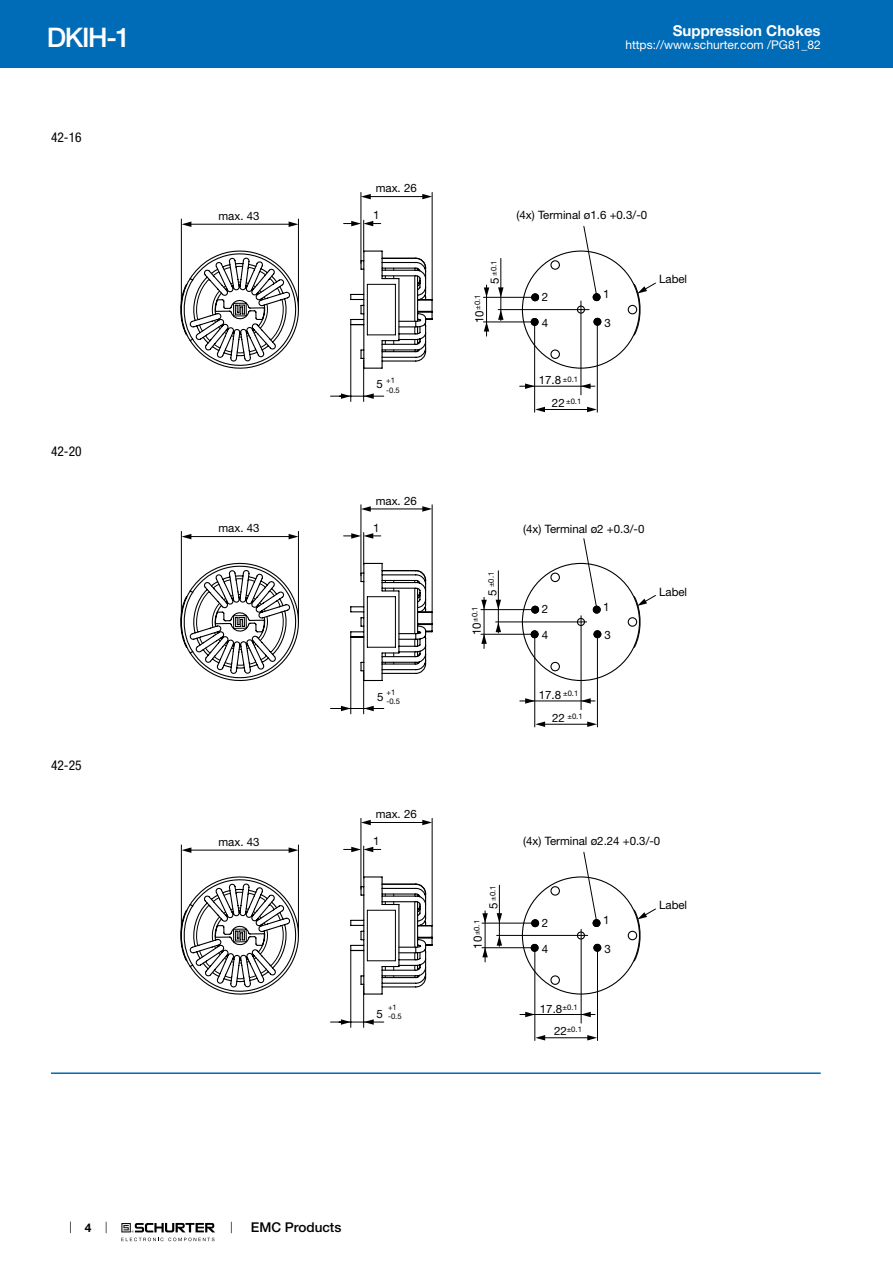
<style>
.page{position:relative;width:893px;height:1263px;background:#fff}
.page>*{position:absolute;margin:0;border:0;box-sizing:border-box;transform-origin:0 0}
.t1{font:500 27px "Helvetica Neue LT";color:#fff}
.t2{font:700 15px "Helvetica Neue LT";color:#fff}
.t3{font:condensed 13.5px "Helvetica Neue LT";color:#000}
.t4{font:500 13.5px "Helvetica Neue LT";color:#000}
.t5{font:12px "Helvetica Neue LT";color:#fff}
.t6{font:700 12px "Helvetica Neue LT";color:#000}
.t7{font:11.55px/22.4px "Helvetica Neue LT";color:#000}
.t8{font:7.65px/9.1px "Helvetica Neue LT";color:#000}
</style>
<div class="page">
<svg style="left:70px;top:1221px;width:1px;height:12px"></svg>
<svg style="left:121px;top:1223px;width:94px;height:18px"></svg>
<div style="left:0;top:0;width:893px;height:68px;background:#006bb6"></div>
<hr style="left:361px;top:192px;width:1px;height:71px;background:#000">
<hr style="left:432px;top:192px;width:1px;height:108px;background:#000">
<hr style="left:368px;top:196px;width:56px;height:1px;background:#000">
<svg style="left:181px;top:219px;width:417px;height:193px"></svg>
<hr style="left:520px;top:386px;width:75px;height:1px;background:#000">
<hr style="left:539px;top:409px;width:50px;height:1px;background:#000">
<svg style="left:581px;top:383px;width:10px;height:6px"></svg>
<svg style="left:587px;top:407px;width:10px;height:5px"></svg>
<svg style="left:525px;top:383px;width:10px;height:6px"></svg>
<svg style="left:535px;top:407px;width:10px;height:5px"></svg>
<svg style="left:289px;top:222px;width:9px;height:5px"></svg>
<svg style="left:182px;top:222px;width:9px;height:5px"></svg>
<svg style="left:422px;top:194px;width:10px;height:5px"></svg>
<svg style="left:361px;top:194px;width:10px;height:5px"></svg>
<svg style="left:344px;top:221px;width:37px;height:5px"></svg>
<svg style="left:330px;top:393px;width:21px;height:6px"></svg>
<svg style="left:364px;top:393px;width:10px;height:6px"></svg>
<svg style="left:180px;top:243px;width:476px;height:133px"></svg>
<hr style="left:351px;top:637px;width:1px;height:77px;background:#000">
<hr style="left:363px;top:672px;width:1px;height:42px;background:#000">
<hr style="left:346px;top:708px;width:38px;height:1px;background:#000">
<hr style="left:361px;top:505px;width:1px;height:71px;background:#000">
<hr style="left:432px;top:505px;width:1px;height:107px;background:#000">
<hr style="left:368px;top:509px;width:56px;height:1px;background:#000">
<svg style="left:181px;top:531px;width:407px;height:24px"></svg>
<svg style="left:289px;top:534px;width:9px;height:5px"></svg>
<svg style="left:182px;top:534px;width:9px;height:5px"></svg>
<svg style="left:422px;top:506px;width:10px;height:6px"></svg>
<svg style="left:361px;top:506px;width:10px;height:6px"></svg>
<svg style="left:344px;top:533px;width:37px;height:6px"></svg>
<svg style="left:330px;top:706px;width:21px;height:5px"></svg>
<svg style="left:364px;top:706px;width:10px;height:5px"></svg>
<hr style="left:581px;top:616px;width:1px;height:94px;background:#000">
<hr style="left:597px;top:636px;width:1px;height:91px;background:#000">
<hr style="left:534px;top:637px;width:1px;height:90px;background:#000">
<hr style="left:520px;top:701px;width:75px;height:1px;background:#000">
<hr style="left:539px;top:724px;width:50px;height:1px;background:#000">
<svg style="left:581px;top:698px;width:10px;height:6px"></svg>
<svg style="left:587px;top:721px;width:10px;height:6px"></svg>
<svg style="left:525px;top:698px;width:10px;height:6px"></svg>
<svg style="left:535px;top:721px;width:10px;height:6px"></svg>
<svg style="left:180px;top:555px;width:476px;height:134px"></svg>
<hr style="left:351px;top:950px;width:1px;height:77px;background:#000">
<hr style="left:363px;top:986px;width:1px;height:41px;background:#000">
<hr style="left:339px;top:1022px;width:45px;height:1px;background:#000">
<hr style="left:361px;top:818px;width:1px;height:71px;background:#000">
<hr style="left:432px;top:818px;width:1px;height:108px;background:#000">
<hr style="left:368px;top:822px;width:56px;height:1px;background:#000">
<svg style="left:181px;top:844px;width:407px;height:25px"></svg>
<svg style="left:289px;top:847px;width:9px;height:6px"></svg>
<svg style="left:182px;top:847px;width:9px;height:6px"></svg>
<svg style="left:422px;top:820px;width:10px;height:5px"></svg>
<svg style="left:361px;top:820px;width:10px;height:5px"></svg>
<svg style="left:344px;top:847px;width:37px;height:5px"></svg>
<svg style="left:330px;top:1019px;width:21px;height:6px"></svg>
<svg style="left:364px;top:1019px;width:10px;height:6px"></svg>
<svg style="left:180px;top:869px;width:476px;height:133px"></svg>
<hr style="left:581px;top:929px;width:1px;height:94px;background:#000">
<hr style="left:597px;top:950px;width:1px;height:90px;background:#000">
<hr style="left:535px;top:950px;width:1px;height:90px;background:#000">
<hr style="left:520px;top:1014px;width:75px;height:1px;background:#000">
<hr style="left:539px;top:1037px;width:50px;height:1px;background:#000">
<svg style="left:581px;top:1012px;width:10px;height:5px"></svg>
<svg style="left:587px;top:1035px;width:10px;height:5px"></svg>
<svg style="left:525px;top:1012px;width:10px;height:5px"></svg>
<svg style="left:535px;top:1035px;width:10px;height:5px"></svg>
<hr style="left:51px;top:1072px;width:770px;height:2px;background:#006bb6">
<h1 class="t1" style="left:47px;top:21px;width:85px">DKIH-1</h1>
<p class="t3" style="left:51px;top:130px;width:32px">42-16</p>
<p class="t3" style="left:51px;top:443px;width:32px">42-20</p>
<p class="t3" style="left:51px;top:757px;width:32px">42-25</p>
<p class="t6" style="left:85px;top:1220px;width:8px">4</p>
<p class="t2" style="left:673px;top:21px;width:149px">Suppression Chokes</p>
<p class="t5" style="left:625px;top:38px;width:197px">https://www.schurter.com /PG81_82</p>
<p class="t7" style="left:218px;top:205px;width:43px">max. 43</p>
<p class="t7" style="left:376px;top:177px;width:43px">max. 26</p>
<p class="t7" style="left:373px;top:204px;width:8px">1</p>
<p class="t7" style="left:516px;top:203px;width:132px">(4x) Terminal ø1.6 +0.3/-0</p>
<p class="t8" style="left:489px;top:276px;width:17px;rotate:-90deg">±0.1</p>
<p class="t7" style="left:483px;top:284px;width:8px;rotate:-90deg">5</p>
<p class="t7" style="left:659px;top:268px;width:30px">Label</p>
<p class="t8" style="left:473px;top:310px;width:17px;rotate:-90deg">±0.1</p>
<p class="t7" style="left:468px;top:323px;width:14px;rotate:-90deg">10</p>
<p class="t7" style="left:542px;top:286px;width:8px">2</p>
<p class="t7" style="left:542px;top:312px;width:8px">4</p>
<p class="t7" style="left:603px;top:283px;width:8px">1</p>
<p class="t7" style="left:605px;top:312px;width:8px">3</p>
<p class="t7" style="left:539px;top:369px;width:24px">17.8</p>
<p class="t8" style="left:386px;top:376px;width:15px">+1 -0.5</p>
<p class="t8" style="left:563px;top:374px;width:17px">±0.1</p>
<p class="t8" style="left:566px;top:396px;width:17px">±0.1</p>
<p class="t7" style="left:377px;top:373px;width:8px">5</p>
<p class="t7" style="left:552px;top:391px;width:14px">22</p>
<p class="t7" style="left:218px;top:517px;width:43px">max. 43</p>
<p class="t7" style="left:376px;top:489px;width:43px">max. 26</p>
<p class="t7" style="left:373px;top:516px;width:8px">1</p>
<p class="t7" style="left:523px;top:517px;width:123px">(4x) Terminal ø2 +0.3/-0</p>
<p class="t8" style="left:487px;top:587px;width:17px;rotate:-90deg">±0.1</p>
<p class="t7" style="left:481px;top:596px;width:8px;rotate:-90deg">5</p>
<p class="t7" style="left:659px;top:580px;width:30px">Label</p>
<p class="t8" style="left:470px;top:622px;width:17px;rotate:-90deg">±0.1</p>
<p class="t7" style="left:465px;top:635px;width:14px;rotate:-90deg">10</p>
<p class="t7" style="left:542px;top:598px;width:8px">2</p>
<p class="t7" style="left:542px;top:624px;width:8px">4</p>
<p class="t7" style="left:603px;top:595px;width:8px">1</p>
<p class="t7" style="left:605px;top:624px;width:8px">3</p>
<p class="t7" style="left:377px;top:686px;width:8px">5</p>
<p class="t8" style="left:386px;top:688px;width:15px">+1 -0.5</p>
<p class="t8" style="left:563px;top:689px;width:17px">±0.1</p>
<p class="t8" style="left:567px;top:712px;width:17px">±0.1</p>
<p class="t7" style="left:552px;top:684px;width:14px;text-indent:-13px">17.8<br>22</p>
<p class="t7" style="left:218px;top:830px;width:43px">max. 43</p>
<p class="t7" style="left:376px;top:803px;width:43px">max. 26</p>
<p class="t7" style="left:373px;top:830px;width:8px">1</p>
<p class="t7" style="left:523px;top:830px;width:139px">(4x) Terminal ø2.24 +0.3/-0</p>
<p class="t8" style="left:488px;top:901px;width:17px;rotate:-90deg">±0.1</p>
<p class="t7" style="left:482px;top:909px;width:8px;rotate:-90deg">5</p>
<p class="t7" style="left:659px;top:894px;width:30px">Label</p>
<p class="t8" style="left:472px;top:935px;width:17px;rotate:-90deg">±0.1</p>
<p class="t7" style="left:467px;top:949px;width:14px;rotate:-90deg">10</p>
<p class="t7" style="left:542px;top:911px;width:8px">2</p>
<p class="t7" style="left:542px;top:937px;width:8px">4</p>
<p class="t7" style="left:603px;top:909px;width:8px">1</p>
<p class="t7" style="left:605px;top:937px;width:8px">3</p>
<p class="t8" style="left:388px;top:1002px;width:15px">+1 -0.5</p>
<p class="t7" style="left:377px;top:1002px;width:8px">5</p>
<p class="t8" style="left:563px;top:1002px;width:17px">±0.1</p>
<p class="t8" style="left:567px;top:1025px;width:17px">±0.1</p>
<p class="t7" style="left:554px;top:997px;width:14px;text-indent:-14px">17.8<br>22</p>
<p class="t4" style="left:251px;top:1219px;width:92px">EMC Products</p>
</div>
